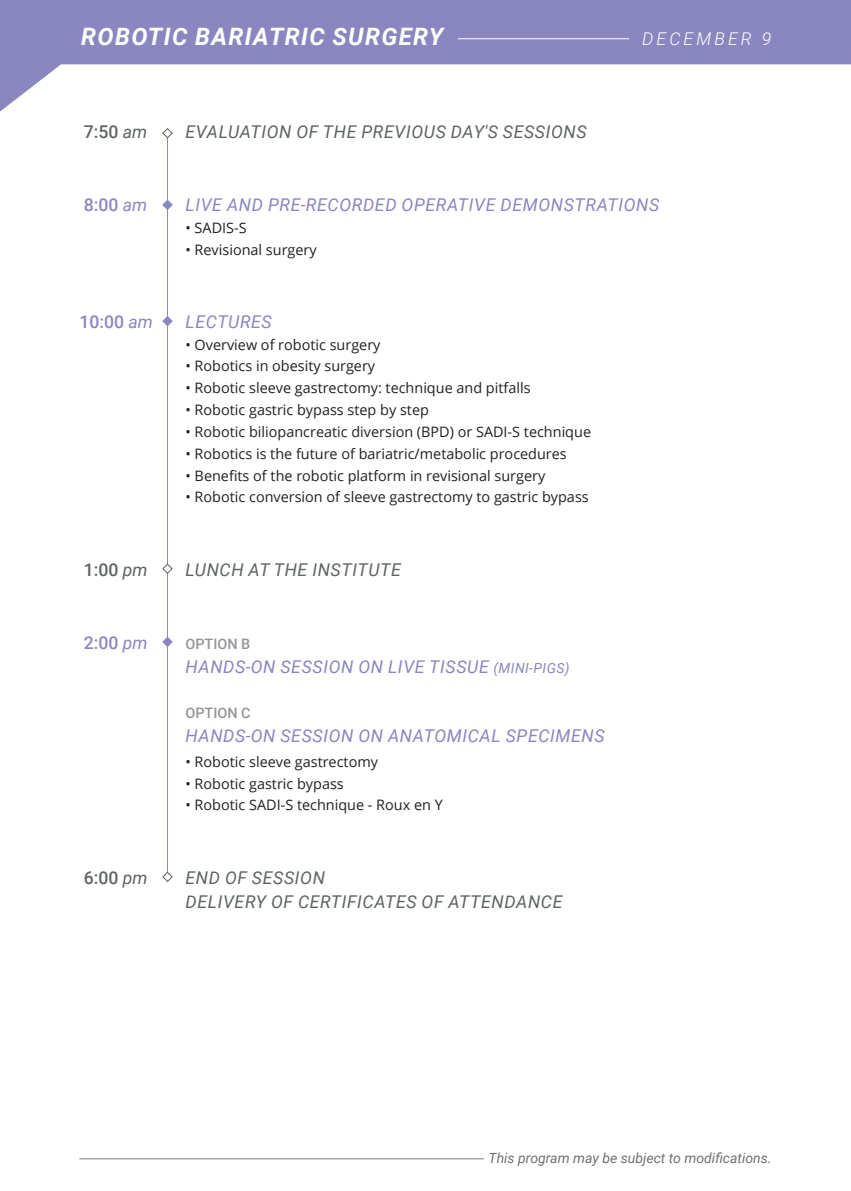
<style>
.page{position:relative;width:851px;height:1191px;background:#fff}
.page>*{position:absolute;margin:0;border:0;box-sizing:border-box;transform-origin:0 0}
.t1{font:italic 700 24px "Roboto";letter-spacing:.055em;color:#fff}
.t2{font:italic 17.6px "Roboto";letter-spacing:.035em;color:#8a86c0}
.t3{font:italic 17.6px/24.6px "Roboto";letter-spacing:.035em;color:#5e6363}
.t4{font:500 17.6px "Roboto";color:#8a86c0}
.t5{font:500 17.6px "Roboto";color:#5e6363}
.t6{font:italic 300 17.6px "Roboto";letter-spacing:.175em;color:#fff}
.t7{font:14.4px "Open Sans";color:#231f20}
.t8{font:500 14.4px "Roboto";color:#939598}
.t9{font:italic 14px "Roboto";color:#707070}
.s1{font-weight:400;font-style:italic}
.s2{font-size:14px}
</style>
<div class="page">
<svg style="left:0;top:0;width:850px;height:112px;fill:#8a86c0"></svg>
<hr style="left:458px;top:38px;width:171px;height:1px;background:#fff">
<hr style="left:167px;top:133px;width:1px;height:744px;background:#8a86c0">
<svg style="left:162px;top:128px;width:11px;height:11px"></svg>
<svg style="left:162px;top:563px;width:11px;height:11px"></svg>
<svg style="left:162px;top:871px;width:11px;height:11px"></svg>
<svg style="left:162px;top:200px;width:11px;height:10px"></svg>
<svg style="left:162px;top:316px;width:11px;height:10px"></svg>
<svg style="left:162px;top:637px;width:11px;height:10px"></svg>
<hr style="left:79px;top:1158px;width:405px;height:1px;background:#5e6363">
<h1 class="t1" style="left:81px;top:20px;width:363px">ROBOTIC BARIATRIC SURGERY</h1>
<p class="t6" style="left:642px;top:26px;width:131px">DECEMBER 9</p>
<p class="t5" style="left:84px;top:119px;width:65px">7:50 <span class="s1">am</span></p>
<p class="t3" style="left:185px;top:119px;width:402px">EVALUATION OF THE PREVIOUS DAY'S SESSIONS</p>
<p class="t4" style="left:84px;top:192px;width:65px">8:00 <span class="s1">am</span></p>
<p class="t2" style="left:185px;top:192px;width:475px">LIVE AND PRE-RECORDED OPERATIVE DEMONSTRATIONS</p>
<p class="t7" style="left:185px;top:218px;width:63px">• SADIS-S</p>
<p class="t7" style="left:185px;top:240px;width:133px">• Revisional surgery</p>
<p class="t4" style="left:79px;top:309px;width:75px">10:00 <span class="s1">am</span></p>
<p class="t2" style="left:185px;top:309px;width:88px">LECTURES</p>
<p class="t7" style="left:185px;top:334px;width:196px">• Overview of robotic surgery</p>
<p class="t7" style="left:185px;top:356px;width:191px">• Robotics in obesity surgery</p>
<p class="t7" style="left:185px;top:378px;width:346px">• Robotic sleeve gastrectomy: technique and pitfalls</p>
<p class="t7" style="left:185px;top:400px;width:245px">• Robotic gastric bypass step by step</p>
<p class="t7" style="left:185px;top:422px;width:407px">• Robotic biliopancreatic diversion (BPD) or SADI-S technique</p>
<p class="t7" style="left:185px;top:444px;width:383px">• Robotics is the future of bariatric/metabolic procedures</p>
<p class="t7" style="left:185px;top:465px;width:361px">• Benefits of the robotic platform in revisional surgery</p>
<p class="t7" style="left:185px;top:487px;width:404px">• Robotic conversion of sleeve gastrectomy to gastric bypass</p>
<p class="t5" style="left:84px;top:557px;width:65px">1:00 <span class="s1">pm</span></p>
<p class="t3" style="left:185px;top:556px;width:217px">LUNCH AT THE INSTITUTE</p>
<p class="t4" style="left:84px;top:630px;width:65px">2:00 <span class="s1">pm</span></p>
<p class="t8" style="left:185px;top:633px;width:66px">OPTION B</p>
<p class="t2" style="left:185px;top:654px;width:385px">HANDS-ON SESSION ON LIVE TISSUE <span class="s2">(MINI-PIGS)</span></p>
<p class="t8" style="left:185px;top:702px;width:67px">OPTION C</p>
<p class="t2" style="left:185px;top:723px;width:420px">HANDS-ON SESSION ON ANATOMICAL SPECIMENS</p>
<p class="t7" style="left:185px;top:751px;width:194px">• Robotic sleeve gastrectomy</p>
<p class="t7" style="left:185px;top:773px;width:160px">• Robotic gastric bypass</p>
<p class="t7" style="left:185px;top:795px;width:259px">• Robotic SADI-S technique - Roux en Y</p>
<p class="t5" style="left:84px;top:865px;width:65px">6:00 <span class="s1">pm</span></p>
<p class="t3" style="left:185px;top:864px;width:378px">END OF SESSION<br>DELIVERY OF CERTIFICATES OF ATTENDANCE</p>
<p class="t9" style="left:488px;top:1147px;width:284px">This program may be subject to modifications.</p>
</div>
